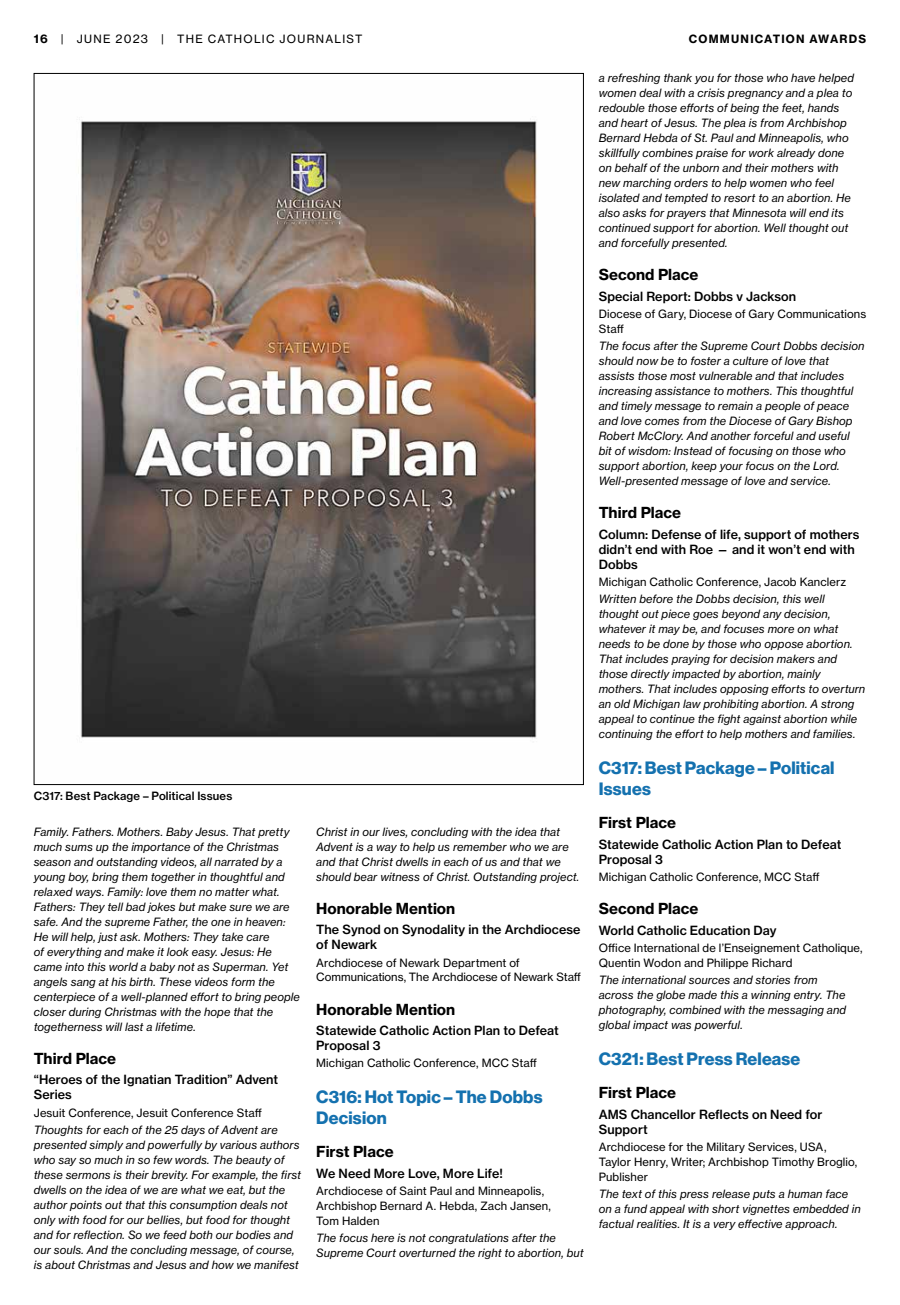
<style>
.page{position:relative;width:900px;height:1305px;background:#fff}
.page>*{position:absolute;margin:0;border:0;box-sizing:border-box;transform-origin:0 0}
.t1{font:17.5px/21px "N Haas Grotesk DS Pro 75 Bd";letter-spacing:.01em;color:#1471af}
.t2{font:15px "N Haas Grotesk TX Pro 75 Bd";color:#000}
.t3{font:12.5px/15px "N Haas Grotesk TX Pro 65 Md";letter-spacing:.005em;color:#000}
.t4{font:11.25px/15px "N Haas Grotesk TX Pro 56 It";letter-spacing:.005em;color:#000}
.t5{font:11.25px/15px "N Haas Grotesk TX Pro 55 Rg";letter-spacing:.01em;color:#000}
.t6{font:11.25px "N Haas Grotesk TX Pro 55 Rg";letter-spacing:.11em;color:#000}
.t7{font:11.25px "N Haas Grotesk TX Pro 65 Md";letter-spacing:.01em;color:#000}
.t8{font:11.25px "N Haas Grotesk TX Pro 75 Bd";letter-spacing:.11em;color:#000}
.s1{font-family:"N Haas Grotesk TX Pro 75 Bd"}
</style>
<div class="page">
<img style="left:76px;top:118px;width:461px;height:620px">
<p class="t6" style="left:34px;top:32px;width:330px"><span class="s1">16</span> | JUNE 2023 | THE CATHOLIC JOURNALIST</p>
<p class="t8" style="left:689px;top:31px;width:179px">COMMUNICATION AWARDS</p>
<p class="t7" style="left:34px;top:789px;width:200px">C317: Best Package – Political Issues</p>
<p class="t4" style="left:34px;top:824px;width:268px">Family. Fathers. Mothers. Baby Jesus. That pretty much sums up the importance of the Christmas season and outstanding videos, all narrated by a young boy, bring them together in thoughtful and relaxed ways. Family: love them no matter what.<br>Fathers: They tell bad jokes but make sure we are safe. And the supreme Father, the one in heaven:<br>He will help, just ask. Mothers: They take care<br>of everything and make it look easy. Jesus: He came into this world a baby not as Superman. Yet angels sang at his birth. These videos form the centerpiece of a well-planned effort to bring people closer during Christmas with the hope that the togetherness will last a lifetime.</p>
<h2 class="t2" style="left:34px;top:1049px;width:84px">Third Place</h2>
<p class="t3" style="left:34px;top:1072px;width:246px">“Heroes of the Ignatian Tradition” Advent<br>Series</p>
<p class="t5" style="left:34px;top:1105px;width:230px">Jesuit Conference, Jesuit Conference Staff</p>
<p class="t4" style="left:34px;top:1122px;width:269px">Thoughts for each of the 25 days of Advent are presented simply and powerfully by various authors who say so much in so few words. The beauty of these sermons is their brevity. For example, the first dwells on the idea of we are what we eat, but the author points out that this consumption deals not only with food for our bellies, but food for thought and for reflection. So we feed both our bodies and our souls. And the concluding message, of course, is about Christmas and Jesus and how we manifest</p>
<p class="t4" style="left:316px;top:824px;width:265px">Christ in our lives, concluding with the idea that Advent is a way to help us remember who we are and that Christ dwells in each of us and that we should bear witness of Christ. Outstanding project.</p>
<h2 class="t2" style="left:316px;top:899px;width:141px">Honorable Mention</h2>
<p class="t3" style="left:316px;top:922px;width:266px">The Synod on Synodality in the Archdiocese of Newark</p>
<p class="t5" style="left:316px;top:955px;width:266px">Archdiocese of Newark Department of<br>Communications, The Archdiocese of Newark Staff</p>
<h2 class="t2" style="left:316px;top:1000px;width:141px">Honorable Mention</h2>
<p class="t3" style="left:316px;top:1023px;width:244px">Statewide Catholic Action Plan to Defeat<br>Proposal 3</p>
<p class="t5" style="left:316px;top:1056px;width:222px">Michigan Catholic Conference, MCC Staff</p>
<h1 class="t1" style="left:316px;top:1087px;width:228px">C316: Hot Topic – The Dobbs<br>Decision</h1>
<h2 class="t2" style="left:316px;top:1142px;width:79px">First Place</h2>
<p class="t3" style="left:316px;top:1166px;width:188px">We Need More Love, More Life!</p>
<p class="t5" style="left:316px;top:1184px;width:236px">Archdiocese of Saint Paul and Minneapolis,<br>Archbishop Bernard A. Hebda, Zach Jansen,<br>Tom Halden</p>
<p class="t4" style="left:316px;top:1231px;width:269px">The focus here is not congratulations after the<br>Supreme Court overturned the right to abortion, but</p>
<p class="t4" style="left:599px;top:70px;width:257px">a refreshing thank you for those who have helped women deal with a crisis pregnancy and a plea to redouble those efforts of being the feet, hands and heart of Jesus. The plea is from Archbishop Bernard Hebda of St. Paul and Minneapolis, who skillfully combines praise for work already done on behalf of the unborn and their mothers with new marching orders to help women who feel isolated and tempted to resort to an abortion. He also asks for prayers that Minnesota will end its continued support for abortion. Well thought out and forcefully presented.</p>
<h2 class="t2" style="left:599px;top:265px;width:101px">Second Place</h2>
<p class="t3" style="left:599px;top:288px;width:199px">Special Report: Dobbs v Jackson</p>
<p class="t5" style="left:599px;top:306px;width:269px">Diocese of Gary, Diocese of Gary Communications<br>Staff</p>
<p class="t4" style="left:599px;top:338px;width:267px">The focus after the Supreme Court Dobbs decision should now be to foster a culture of love that assists those most vulnerable and that includes increasing assistance to mothers. This thoughtful and timely message to remain a people of peace and love comes from the Diocese of Gary Bishop Robert McClory. And another forceful and useful bit of wisdom: Instead of focusing on those who support abortion, keep your focus on the Lord.<br>Well-presented message of love and service.</p>
<h2 class="t2" style="left:599px;top:503px;width:84px">Third Place</h2>
<p class="t3" style="left:599px;top:527px;width:262px">Column: Defense of life, support of mothers didn’t end with Roe — and it won’t end with<br>Dobbs</p>
<p class="t5" style="left:599px;top:574px;width:249px">Michigan Catholic Conference, Jacob Kanclerz</p>
<p class="t4" style="left:599px;top:592px;width:268px">Written before the Dobbs decision, this well thought out piece goes beyond any decision, whatever it may be, and focuses more on what needs to be done by those who oppose abortion.<br>That includes praying for decision makers and those directly impacted by abortion, mainly mothers. That includes opposing efforts to overturn an old Michigan law prohibiting abortion. A strong appeal to continue the fight against abortion while continuing the effort to help mothers and families.</p>
<h1 class="t1" style="left:599px;top:758px;width:237px">C317: Best Package – Political<br>Issues</h1>
<h2 class="t2" style="left:599px;top:813px;width:79px">First Place</h2>
<p class="t3" style="left:599px;top:837px;width:244px">Statewide Catholic Action Plan to Defeat<br>Proposal 3</p>
<p class="t5" style="left:599px;top:869px;width:222px">Michigan Catholic Conference, MCC Staff</p>
<h2 class="t2" style="left:599px;top:899px;width:101px">Second Place</h2>
<p class="t3" style="left:599px;top:923px;width:179px">World Catholic Education Day</p>
<p class="t5" style="left:599px;top:940px;width:265px">Office International de l’Enseignement Catholique,<br>Quentin Wodon and Philippe Richard</p>
<p class="t4" style="left:599px;top:973px;width:249px">The international sources and stories from across the globe made this a winning entry. The photography, combined with the messaging and global impact was powerful.</p>
<h1 class="t1" style="left:599px;top:1049px;width:203px">C321: Best Press Release</h1>
<h2 class="t2" style="left:599px;top:1083px;width:79px">First Place</h2>
<p class="t3" style="left:599px;top:1107px;width:225px">AMS Chancellor Reflects on Need for<br>Support</p>
<p class="t5" style="left:599px;top:1139px;width:260px">Archdiocese for the Military Services, USA,<br>Taylor Henry, Writer; Archbishop Timothy Broglio,<br>Publisher</p>
<p class="t4" style="left:599px;top:1187px;width:264px">The text of this press release puts a human face on a fund appeal with short vignettes embedded in factual realities. It is a very effective approach.</p>
</div>
